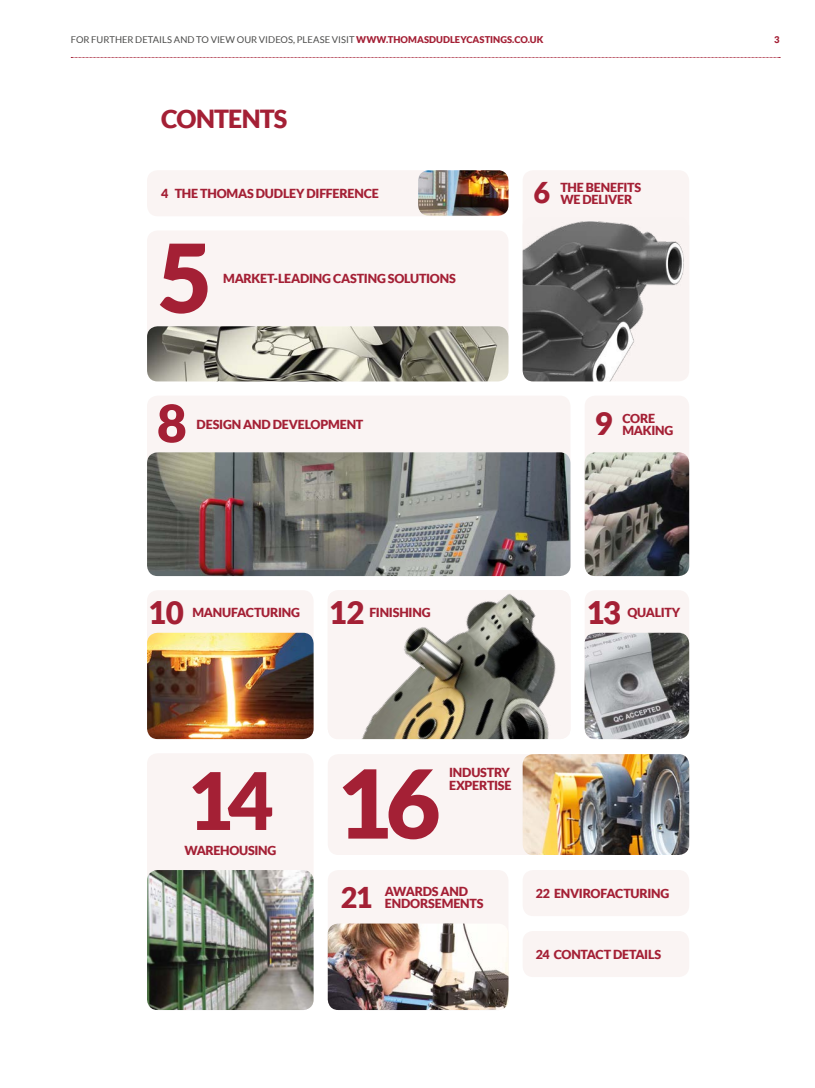
<style>
.page{position:relative;width:815px;height:1088px;background:#fff}
.page>*{position:absolute;margin:0;border:0;box-sizing:border-box;transform-origin:0 0}
.t1{font:900 95px "Lato";color:#a42035}
.t2{font:900 79.38px "Lato";color:#a42035}
.t3{font:900 52px "Lato";color:#a42035}
.t4{font:900 31.25px "Lato";color:#a42035}
.t5{font:900 28.75px "Lato";color:#a42035}
.t6{font:900 25px "Lato";letter-spacing:-.035em;color:#a42035}
.t7{font:900 12.5px/12.5px "Lato";letter-spacing:-.015em;color:#a42035}
.t8{font:9.38px "Lato";letter-spacing:.005em;color:#4a4a49}
.t9{font:900 9.38px "Lato";color:#a42035}
.s1{font-weight:900;color:#a42035}
.s2{font-size:95px}
</style>
<div class="page">
<svg style="left:71px;top:57px;width:709px;height:1px"></svg>
<div style="left:147px;top:230px;width:361px;height:151px;background:#faf4f3;border-radius:11px"></div>
<div style="left:147px;top:753px;width:167px;height:257px;background:#faf4f3;border-radius:11px"></div>
<div style="left:147px;top:396px;width:423px;height:180px;background:#faf4f3;border-radius:11px"></div>
<div style="left:523px;top:170px;width:166px;height:202px;background:#faf4f3;border-radius:11px"></div>
<div style="left:328px;top:870px;width:180px;height:140px;background:#faf4f3;border-radius:11px"></div>
<div style="left:523px;top:870px;width:166px;height:46px;background:#faf4f3;border-radius:11px"></div>
<div style="left:147px;top:170px;width:361px;height:46px;background:#faf4f3;border-radius:11px"></div>
<div style="left:523px;top:931px;width:166px;height:46px;background:#faf4f3;border-radius:11px"></div>
<div style="left:147px;top:590px;width:167px;height:149px;background:#faf4f3;border-radius:11px"></div>
<div style="left:585px;top:590px;width:104px;height:149px;background:#faf4f3;border-radius:11px"></div>
<div style="left:585px;top:396px;width:104px;height:180px;background:#faf4f3;border-radius:11px"></div>
<img style="left:523px;top:221px;width:166px;height:160px">
<img style="left:328px;top:923px;width:180px;height:87px">
<img style="left:147px;top:633px;width:167px;height:106px">
<img style="left:147px;top:870px;width:167px;height:140px">
<img style="left:585px;top:633px;width:104px;height:106px">
<img style="left:328px;top:590px;width:242px;height:149px">
<div style="left:328px;top:754px;width:361px;height:101px;background:#faf4f3;border-radius:11px"></div>
<img style="left:585px;top:452px;width:104px;height:124px">
<img style="left:147px;top:326px;width:361px;height:55px">
<img style="left:418px;top:170px;width:90px;height:46px">
<img style="left:147px;top:452px;width:423px;height:124px">
<img style="left:523px;top:754px;width:166px;height:101px">
<p class="t8" style="left:71px;top:34px;width:474px">FOR FURTHER DETAILS AND TO VIEW OUR VIDEOS, PLEASE VISIT <span class="s1">WWW.THOMASDUDLEYCASTINGS.CO.UK</span></p>
<p class="t9" style="left:774px;top:34px;width:7px">3</p>
<h3 class="t6" style="left:161px;top:104px;width:128px">CONTENTS</h3>
<p class="t7" style="left:161px;top:187px;width:219px">4 THE THOMAS DUDLEY DIFFERENCE</p>
<h1 class="t1" style="left:158px;top:222px;width:57px">5</h1>
<p class="t7" style="left:223px;top:272px;width:234px">MARKET-LEADING CASTING SOLUTIONS</p>
<h3 class="t3" style="left:157px;top:393px;width:32px">8</h3>
<p class="t7" style="left:197px;top:418px;width:168px">DESIGN AND DEVELOPMENT</p>
<h3 class="t5" style="left:533px;top:176px;width:18px">6</h3>
<p class="t7" style="left:560px;top:181px;width:82px">THE BENEFITS<br>WE DELIVER</p>
<h3 class="t4" style="left:595px;top:405px;width:20px">9</h3>
<p class="t7" style="left:622px;top:412px;width:53px">CORE<br>MAKING</p>
<h3 class="t4" style="left:148px;top:594px;width:37px">10</h3>
<h3 class="t4" style="left:329px;top:594px;width:37px">12</h3>
<h3 class="t4" style="left:586px;top:594px;width:36px">13</h3>
<p class="t7" style="left:192px;top:605px;width:109px">MANUFACTURING</p>
<p class="t7" style="left:369px;top:605px;width:63px">FINISHING</p>
<p class="t7" style="left:627px;top:605px;width:54px">QUALITY</p>
<h2 class="t2" style="left:187px;top:754px;width:255px">14 <span class="s2">16</span></h2>
<p class="t7" style="left:184px;top:843px;width:93px">WAREHOUSING</p>
<p class="t7" style="left:449px;top:766px;width:64px">INDUSTRY<br>EXPERTISE</p>
<h3 class="t5" style="left:341px;top:881px;width:33px">21</h3>
<p class="t7" style="left:385px;top:884px;width:100px">AWARDS AND<br>ENDORSEMENTS</p>
<p class="t7" style="left:536px;top:887px;width:135px">22 ENVIROFACTURING</p>
<p class="t7" style="left:536px;top:948px;width:127px">24 CONTACT DETAILS</p>
</div>
